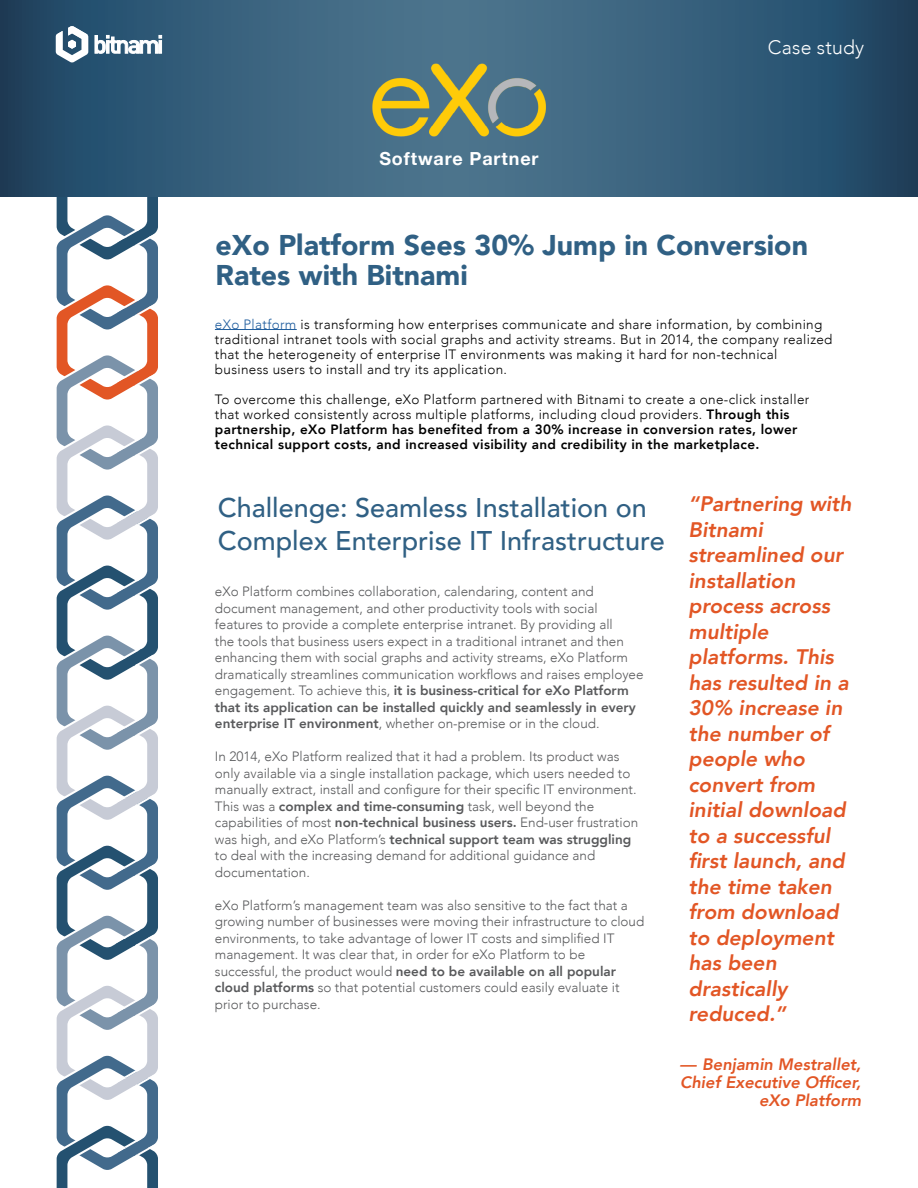
<style>
.page{position:relative;width:918px;height:1188px;background:#fff}
.page>*{position:absolute;margin:0;border:0;box-sizing:border-box;transform-origin:0 0}
.t1{font:900 28.5px/30px "Avenir";color:#306084}
.t2{font:500 27px/32.4px "Avenir";color:#306084}
.t3{font:italic 800 21px/25.5px "Avenir";color:#e25625}
.t4{font:300 19.5px "Avenir";letter-spacing:.01em;color:#fff}
.t5{font:700 18px "Helvetica Neue";letter-spacing:.05em;color:#fff}
.t6{font:italic 800 16.5px/18px "Avenir";color:#e25625;text-align:right}
.t7{font:300 13.5px/16.5px "Avenir";color:#58595b}
.t8{font:300 13.5px/15px "Avenir";letter-spacing:.025em;color:#000}
.t9{font:800 13.5px "Avenir";letter-spacing:.025em;color:#000}
.s1{color:#215e9e}
.s2{font-weight:800}
</style>
<div class="page">
<svg style="left:56px;top:197px;width:102px;height:991px"></svg>
<svg style="left:0;top:0;width:918px;height:197px;background:#355d79"></svg>
<img style="left:373px;top:62px;width:174px;height:77px">
<hr style="left:215px;top:329px;width:82px;height:1px;background:#215e9e">
<svg style="left:95px;top:35px;width:67px;height:19px"></svg>
<svg style="left:56px;top:26px;width:32px;height:37px"></svg>
<p class="t5" style="left:379px;top:145px;width:161px">Software Partner</p>
<p class="t4" style="left:768px;top:36px;width:98px">Case study</p>
<p class="t1" style="left:216px;top:229px;width:594px">eXo Platform Sees 30% Jump in Conversion<br>Rates with Bitnami</p>
<p class="t8" style="left:215px;top:316px;width:619px"><span class="s1">eXo Platform</span> is transforming how enterprises communicate and share information, by combining traditional intranet tools with social graphs and activity streams. But in 2014, the company realized that the heterogeneity of enterprise IT environments was making it hard for non-technical</p>
<p class="t8" style="left:215px;top:361px;width:294px">business users to install and try its application.</p>
<p class="t8" style="left:215px;top:391px;width:596px">To overcome this challenge, eXo Platform partnered with Bitnami to create a one-click installer that worked consistently across multiple platforms, including cloud providers. <span class="s2">Through this</span></p>
<p class="t9" style="left:215px;top:418px;width:584px">partnership, eXo Platform has benefited from a 30% increase in conversion rates, lower</p>
<p class="t9" style="left:215px;top:433px;width:546px">technical support costs, and increased visibility and credibility in the marketplace.</p>
<p class="t2" style="left:218px;top:490px;width:449px">Challenge: Seamless Installation on<br>Complex Enterprise IT Infrastructure</p>
<p class="t7" style="left:215px;top:584px;width:380px">eXo Platform combines collaboration, calendaring, content and</p>
<p class="t7" style="left:215px;top:600px;width:430px">document management, and other productivity tools with social features to provide a complete enterprise intranet. By providing all<br>the tools that business users expect in a traditional intranet and then enhancing them with social graphs and activity streams, eXo Platform dramatically streamlines communication workflows and raises employee engagement. To achieve this, <span class="s2">it is business-critical for eXo Platform that its application can be installed quickly and seamlessly in every enterprise IT environment</span>, whether on-premise or in the cloud.</p>
<p class="t7" style="left:215px;top:749px;width:425px">In 2014, eXo Platform realized that it had a problem. Its product was only available via a single installation package, which users needed to manually extract, install and configure for their specific IT environment.<br>This was a <span class="s2">complex and time-consuming</span> task, well beyond the capabilities of most <span class="s2">non-technical business users.</span> End-user frustration was high, and eXo Platform’s <span class="s2">technical support team was struggling </span>to deal with the increasing demand for additional guidance and</p>
<p class="t7" style="left:215px;top:864px;width:97px">documentation.</p>
<p class="t7" style="left:215px;top:897px;width:431px">eXo Platform’s management team was also sensitive to the fact that a growing number of businesses were moving their infrastructure to cloud environments, to take advantage of lower IT costs and simplified IT management. It was clear that, in order for eXo Platform to be</p>
<p class="t7" style="left:215px;top:963px;width:406px">successful, the product would <span class="s2">need to be available on all popular cloud platforms</span> so that potential customers could easily evaluate it prior to purchase.</p>
<p class="t3" style="left:688px;top:491px;width:164px">“Partnering with<br>Bitnami</p>
<p class="t3" style="left:688px;top:542px;width:156px">streamlined our installation</p>
<p class="t3" style="left:688px;top:593px;width:143px">process across multiple</p>
<p class="t3" style="left:688px;top:644px;width:162px">platforms. This has resulted in a<br>30% increase in the number of people who</p>
<p class="t3" style="left:688px;top:772px;width:128px">convert from</p>
<p class="t3" style="left:688px;top:797px;width:159px">initial download to a successful first launch, and the time taken from download to deployment has been</p>
<p class="t3" style="left:688px;top:976px;width:100px">drastically</p>
<p class="t3" style="left:688px;top:1001px;width:99px">reduced.”</p>
<p class="t6" style="left:680px;top:1055px;width:183px">— Benjamin Mestrallet,</p>
<p class="t6" style="left:680px;top:1073px;width:182px">Chief Executive Officer, eXo Platform</p>
</div>
